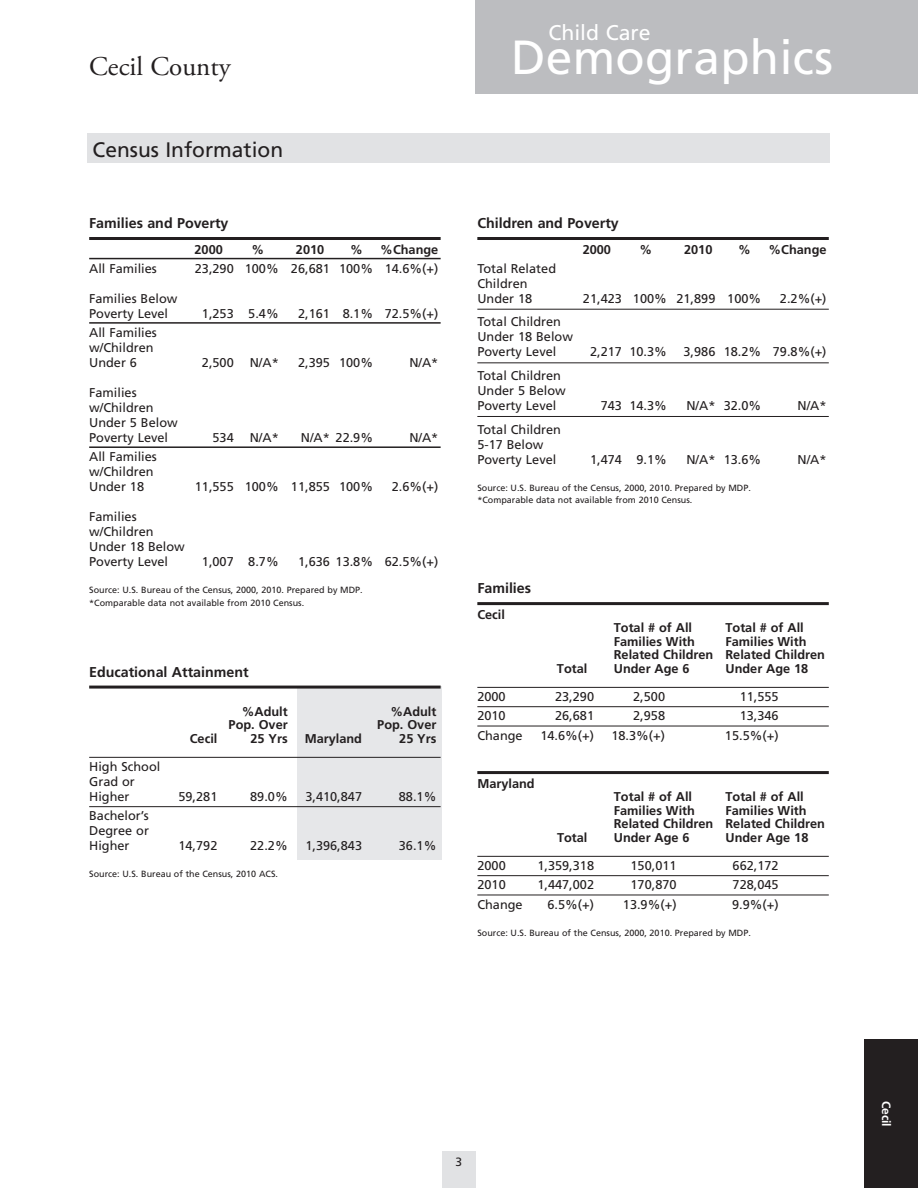
<style>
.page{position:relative;width:918px;height:1188px;background:#fff}
.page>*{position:absolute;margin:0;border:0;box-sizing:border-box;transform-origin:0 0}
.t1{font:47.85px "Frutiger";letter-spacing:.005em;color:#fff}
.t2{font:27px "Adobe Garamond Pro";color:#231f20}
.t3{font:21.3px "Frutiger";color:#fff}
.t4{font:21px "Frutiger";color:#231f20}
.t5{font:700 14.25px "Frutiger";color:#231f20}
.t6{font:12.75px/15px "Frutiger";color:#231f20}
.t7{font:700 12.75px/13.5px "Frutiger";color:#231f20}
.t8{font:700 12px "Frutiger";color:#fff}
.t9{font:12px "Frutiger";color:#231f20}
.t10{font:9px/12.6px "Frutiger";color:#231f20}
</style>
<div class="page">
<div style="left:298px;top:686px;width:144px;height:174px;background:#e6e7e9"></div>
<hr style="left:89px;top:237px;width:352px;height:3px;background:#231f20">
<hr style="left:89px;top:258px;width:352px;height:1px;background:#231f20">
<hr style="left:89px;top:322px;width:352px;height:2px;background:#231f20">
<hr style="left:89px;top:446px;width:352px;height:2px;background:#231f20">
<hr style="left:477px;top:237px;width:352px;height:3px;background:#231f20">
<hr style="left:477px;top:309px;width:352px;height:1px;background:#231f20">
<hr style="left:477px;top:362px;width:352px;height:1px;background:#231f20">
<hr style="left:477px;top:416px;width:352px;height:1px;background:#231f20">
<hr style="left:477px;top:602px;width:352px;height:3px;background:#231f20">
<hr style="left:477px;top:687px;width:352px;height:1px;background:#231f20">
<hr style="left:477px;top:706px;width:352px;height:1px;background:#231f20">
<hr style="left:477px;top:726px;width:352px;height:1px;background:#231f20">
<hr style="left:477px;top:771px;width:352px;height:3px;background:#231f20">
<hr style="left:477px;top:856px;width:352px;height:1px;background:#231f20">
<hr style="left:477px;top:875px;width:352px;height:1px;background:#231f20">
<hr style="left:477px;top:895px;width:352px;height:1px;background:#231f20">
<hr style="left:89px;top:686px;width:352px;height:3px;background:#231f20">
<hr style="left:89px;top:757px;width:352px;height:1px;background:#231f20">
<hr style="left:89px;top:806px;width:352px;height:1px;background:#231f20">
<div style="left:87px;top:133px;width:742px;height:30px;background:#e1e2e4"></div>
<div style="left:442px;top:1151px;width:34px;height:37px;background:#e1e2e4"></div>
<div style="left:476px;top:0;width:442px;height:93px;background:#bcbdc0"></div>
<div style="left:864px;top:1040px;width:54px;height:148px;background:#231f20"></div>
<h2 class="t2" style="left:89px;top:50px;width:143px">Cecil County</h2>
<h3 class="t4" style="left:93px;top:137px;width:192px">Census Information</h3>
<p class="t5" style="left:89px;top:215px;width:141px">Families and Poverty</p>
<p class="t7" style="left:195px;top:242px;width:30px">2000</p>
<p class="t7" style="left:251px;top:242px;width:14px">%</p>
<p class="t7" style="left:296px;top:242px;width:30px">2010</p>
<p class="t7" style="left:350px;top:242px;width:14px">%</p>
<p class="t7" style="left:380px;top:242px;width:60px">%Change</p>
<p class="t6" style="left:89px;top:261px;width:69px">All Families</p>
<p class="t6" style="left:195px;top:261px;width:245px">23,290 100% 26,681 100% 14.6%(+)</p>
<p class="t6" style="left:89px;top:291px;width:90px">Families Below<br>Poverty Level</p>
<p class="t6" style="left:202px;top:306px;width:78px">1,253 5.4%</p>
<p class="t6" style="left:298px;top:306px;width:142px">2,161 8.1% 72.5%(+)</p>
<p class="t6" style="left:89px;top:325px;width:69px">All Families w/Children<br>Under 6</p>
<p class="t6" style="left:89px;top:385px;width:90px">Families w/Children<br>Under 5 Below<br>Poverty Level</p>
<p class="t6" style="left:89px;top:449px;width:69px">All Families w/Children<br>Under 18</p>
<p class="t6" style="left:202px;top:355px;width:78px">2,500 N/A*</p>
<p class="t6" style="left:298px;top:355px;width:77px">2,395 100%</p>
<p class="t6" style="left:409px;top:355px;width:31px">N/A*</p>
<p class="t6" style="left:213px;top:430px;width:23px">534</p>
<p class="t6" style="left:250px;top:430px;width:31px">N/A*</p>
<p class="t6" style="left:301px;top:430px;width:74px">N/A* 22.9%</p>
<p class="t6" style="left:409px;top:430px;width:31px">N/A*</p>
<p class="t6" style="left:195px;top:479px;width:180px">11,555 100% 11,855 100%</p>
<p class="t6" style="left:392px;top:479px;width:48px">2.6%(+)</p>
<p class="t6" style="left:89px;top:509px;width:97px">Families w/Children<br>Under 18 Below<br>Poverty Level</p>
<p class="t6" style="left:202px;top:554px;width:78px">1,007 8.7%</p>
<p class="t6" style="left:298px;top:554px;width:142px">1,636 13.8% 62.5%(+)</p>
<p class="t10" style="left:89px;top:584px;width:275px">Source: U.S. Bureau of the Census, 2000, 2010. Prepared by MDP. *Comparable data not available from 2010 Census.</p>
<p class="t5" style="left:89px;top:663px;width:161px">Educational Attainment</p>
<p class="t7" style="left:242px;top:704px;width:48px">%Adult</p>
<p class="t7" style="left:390px;top:704px;width:48px">%Adult</p>
<p class="t7" style="left:229px;top:718px;width:61px">Pop. Over</p>
<p class="t7" style="left:377px;top:718px;width:61px">Pop. Over</p>
<p class="t7" style="left:190px;top:731px;width:29px">Cecil</p>
<p class="t7" style="left:251px;top:731px;width:39px">25 Yrs</p>
<p class="t7" style="left:305px;top:731px;width:59px">Maryland</p>
<p class="t7" style="left:399px;top:731px;width:39px">25 Yrs</p>
<p class="t6" style="left:89px;top:759px;width:73px">High School<br>Grad or<br>Higher</p>
<p class="t6" style="left:178px;top:789px;width:40px">59,281</p>
<p class="t6" style="left:250px;top:789px;width:39px">89.0%</p>
<p class="t6" style="left:305px;top:789px;width:58px">3,410,847</p>
<p class="t6" style="left:399px;top:789px;width:39px">88.1%</p>
<p class="t6" style="left:89px;top:808px;width:61px;text-align:justify">Bachelor’s Degree or Higher</p>
<p class="t6" style="left:178px;top:838px;width:40px">14,792</p>
<p class="t6" style="left:250px;top:838px;width:39px">22.2%</p>
<p class="t6" style="left:305px;top:838px;width:58px">1,396,843</p>
<p class="t6" style="left:399px;top:838px;width:39px">36.1%</p>
<p class="t10" style="left:89px;top:868px;width:190px">Source: U.S. Bureau of the Census, 2010 ACS.</p>
<h3 class="t3" style="left:548px;top:20px;width:104px">Child Care</h3>
<h1 class="t1" style="left:511px;top:29px;width:323px">Demographics</h1>
<p class="t5" style="left:477px;top:215px;width:143px">Children and Poverty</p>
<p class="t7" style="left:583px;top:242px;width:30px">2000</p>
<p class="t7" style="left:640px;top:242px;width:14px">%</p>
<p class="t7" style="left:684px;top:242px;width:30px">2010</p>
<p class="t7" style="left:738px;top:242px;width:14px">%</p>
<p class="t7" style="left:768px;top:242px;width:60px">%Change</p>
<p class="t6" style="left:477px;top:261px;width:80px">Total Related<br>Children<br>Under 18</p>
<p class="t6" style="left:583px;top:291px;width:180px">21,423 100% 21,899 100%</p>
<p class="t6" style="left:780px;top:291px;width:48px">2.2%(+)</p>
<p class="t6" style="left:477px;top:314px;width:97px">Total Children<br>Under 18 Below<br>Poverty Level</p>
<p class="t6" style="left:477px;top:368px;width:90px">Total Children<br>Under 5 Below<br>Poverty Level</p>
<p class="t6" style="left:590px;top:344px;width:78px">2,217 10.3%</p>
<p class="t6" style="left:684px;top:344px;width:145px">3,986 18.2% 79.8%(+)</p>
<p class="t6" style="left:601px;top:398px;width:68px">743 14.3%</p>
<p class="t6" style="left:686px;top:398px;width:76px">N/A* 32.0%</p>
<p class="t6" style="left:798px;top:398px;width:31px">N/A*</p>
<p class="t6" style="left:477px;top:422px;width:85px">Total Children<br>5-17 Below<br>Poverty Level</p>
<p class="t6" style="left:590px;top:452px;width:78px">1,474 9.1%</p>
<p class="t6" style="left:686px;top:452px;width:76px">N/A* 13.6%</p>
<p class="t6" style="left:798px;top:452px;width:31px">N/A*</p>
<p class="t10" style="left:477px;top:481px;width:275px">Source: U.S. Bureau of the Census, 2000, 2010. Prepared by MDP. *Comparable data not available from 2010 Census.</p>
<p class="t5" style="left:477px;top:580px;width:55px">Families</p>
<p class="t7" style="left:477px;top:607px;width:29px">Cecil</p>
<p class="t7" style="left:614px;top:621px;width:80px">Total # of All</p>
<p class="t7" style="left:725px;top:621px;width:80px">Total # of All</p>
<p class="t7" style="left:614px;top:634px;width:83px">Families With</p>
<p class="t7" style="left:614px;top:634px;width:213px;text-indent:112px">Families With<br>Related Children Related Children</p>
<p class="t7" style="left:557px;top:661px;width:32px">Total</p>
<p class="t7" style="left:614px;top:661px;width:77px">Under Age 6</p>
<p class="t7" style="left:726px;top:661px;width:84px">Under Age 18</p>
<p class="t6" style="left:477px;top:689px;width:30px">2000</p>
<p class="t6" style="left:555px;top:689px;width:40px">23,290</p>
<p class="t6" style="left:633px;top:689px;width:33px">2,500</p>
<p class="t6" style="left:740px;top:689px;width:40px">11,555</p>
<p class="t6" style="left:477px;top:708px;width:30px">2010</p>
<p class="t6" style="left:555px;top:708px;width:40px">26,681</p>
<p class="t6" style="left:633px;top:708px;width:33px">2,958</p>
<p class="t6" style="left:740px;top:708px;width:40px">13,346</p>
<p class="t6" style="left:477px;top:728px;width:47px">Change</p>
<p class="t6" style="left:540px;top:728px;width:55px">14.6%(+)</p>
<p class="t6" style="left:611px;top:728px;width:55px">18.3%(+)</p>
<p class="t6" style="left:725px;top:728px;width:55px">15.5%(+)</p>
<p class="t7" style="left:477px;top:776px;width:59px">Maryland</p>
<p class="t7" style="left:614px;top:790px;width:80px">Total # of All</p>
<p class="t7" style="left:725px;top:790px;width:80px">Total # of All</p>
<p class="t7" style="left:614px;top:803px;width:83px">Families With</p>
<p class="t7" style="left:614px;top:803px;width:213px;text-indent:112px">Families With<br>Related Children Related Children</p>
<p class="t7" style="left:557px;top:830px;width:32px">Total</p>
<p class="t7" style="left:614px;top:830px;width:77px">Under Age 6</p>
<p class="t7" style="left:726px;top:830px;width:84px">Under Age 18</p>
<p class="t6" style="left:477px;top:858px;width:30px">2000</p>
<p class="t6" style="left:537px;top:858px;width:58px">1,359,318</p>
<p class="t6" style="left:631px;top:858px;width:48px">150,011</p>
<p class="t6" style="left:733px;top:858px;width:48px">662,172</p>
<p class="t6" style="left:477px;top:877px;width:30px">2010</p>
<p class="t6" style="left:537px;top:877px;width:58px">1,447,002</p>
<p class="t6" style="left:631px;top:877px;width:48px">170,870</p>
<p class="t6" style="left:733px;top:877px;width:48px">728,045</p>
<p class="t6" style="left:477px;top:897px;width:47px">Change</p>
<p class="t6" style="left:548px;top:897px;width:48px">6.5%(+)</p>
<p class="t6" style="left:623px;top:897px;width:55px">13.9%(+)</p>
<p class="t6" style="left:732px;top:897px;width:48px">9.9%(+)</p>
<p class="t10" style="left:477px;top:926px;width:275px">Source: U.S. Bureau of the Census, 2000, 2010. Prepared by MDP.</p>
<p class="t9" style="left:456px;top:1155px;width:8px">3</p>
<p class="t8" style="left:893px;top:1101px;width:28px;rotate:90deg">Cecil</p>
</div>
